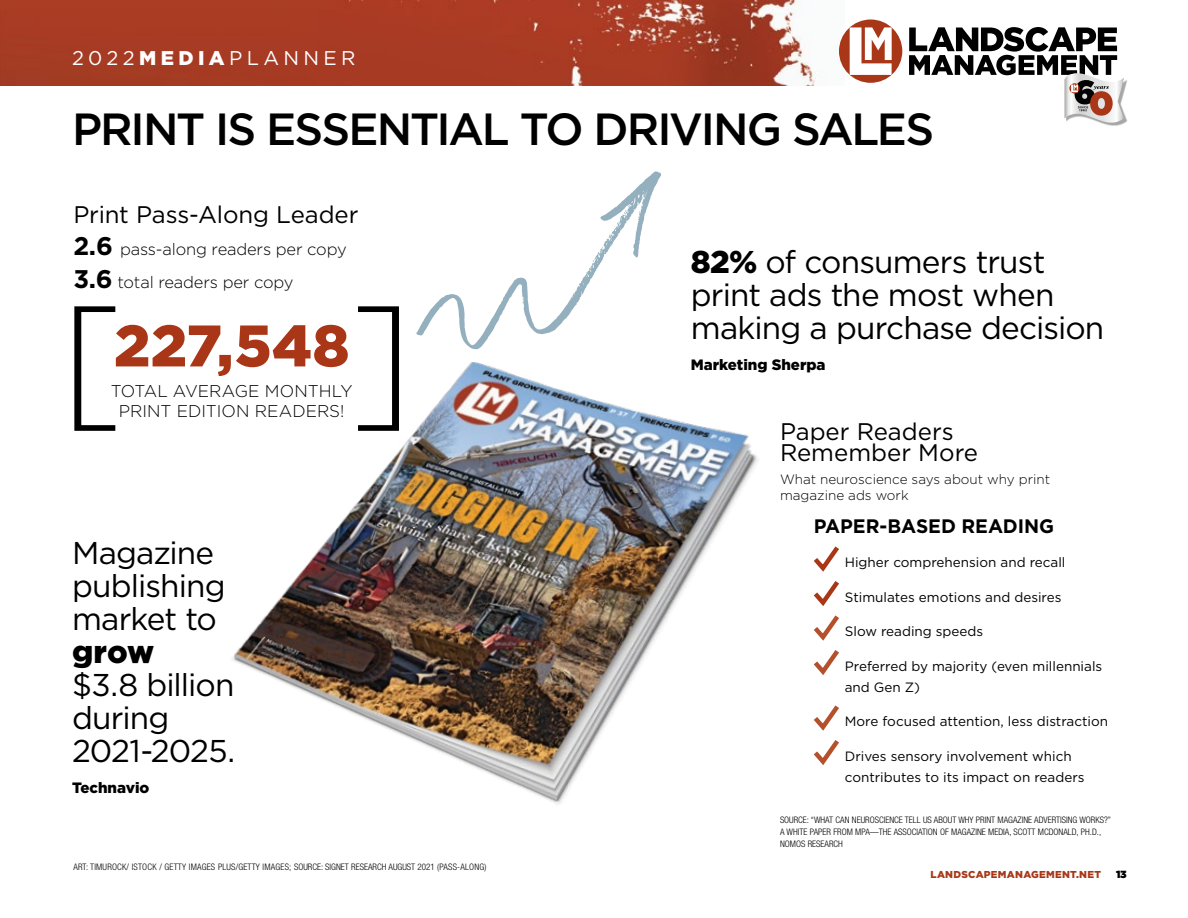
<style>
.page{position:relative;width:1188px;height:918px;background:#fff}
.page>*{position:absolute;margin:0;border:0;box-sizing:border-box;transform-origin:0 0}
.t1{font:300 150px "Gotham";color:#000}
.t2{font:900 58.5px "Gotham";letter-spacing:.005em;color:#a93717}
.t3{font:500 45px "Gotham";letter-spacing:-.045em;color:#000}
.t4{font:31.5px/33px "Gotham";letter-spacing:-.025em;color:#000}
.t5{font:900 31.5px "Gotham";color:#000}
.t6{font:24px/21px "Gotham";color:#000}
.t7{font:19.8px "Gotham";letter-spacing:.22em;color:#fff}
.t8{font:700 19.5px "Gotham";letter-spacing:-.005em;color:#000}
.t9{font:300 16.95px/20.4px "Gotham";color:#000;text-align:center}
.t10{font:300 16.5px/33px "Gotham";letter-spacing:-.01em;color:#000}
.t11{font:900 15px "Gotham";color:#000}
.t12{font:13.5px/21px "Gotham";color:#000}
.t13{font:300 13.5px/16.5px "Gotham";color:#000}
.t14{font:900 10.35px "Gotham";color:#000}
.t15{font:900 10.05px "Gotham";letter-spacing:.025em;color:#a93717}
.t16{font:300 condensed 9px/12px "Helvetica Neue LT Std";color:#000}
.t17{font:300 condensed 9px "Helvetica Neue LT Std";letter-spacing:.02em;color:#000}
.s1{font-weight:900}
.s2{font-weight:700;font-size:25.5px}
</style>
<div class="page">
<img style="left:0;top:0;width:845px;height:86px">
<div style="left:839px;top:20px;width:63px;height:63px;background:#a93717;border-radius:50%"></div>
<svg style="left:850px;top:27px;width:42px;height:48px"></svg>
<div style="left:1066px;top:75px;width:61px;height:51px;background:#000;opacity:.35"></div>
<svg style="left:909px;top:27px;width:215px;height:99px"></svg>
<svg style="left:416px;top:171px;width:245px;height:178px"></svg>
<img style="left:233px;top:362px;width:524px;height:442px">
<svg style="left:813px;top:546px;width:26px;height:129px"></svg>
<svg style="left:813px;top:705px;width:26px;height:60px"></svg>
<h3 class="t7" style="left:72px;top:45px;width:285px">2022<span class="s1">MEDIA</span>PLANNER</h3>
<h3 class="t3" style="left:72px;top:100px;width:864px">PRINT IS ESSENTIAL TO DRIVING SALES</h3>
<h3 class="t6" style="left:73px;top:204px;width:287px">Print Pass-Along Leader</h3>
<p class="t10" style="left:73px;top:232px;width:275px"><span class="s2">2.6</span> pass-along readers per copy<br><span class="s2">3.6</span> total readers per copy</p>
<h1 class="t1" style="left:60px;top:263px;width:66px">[</h1>
<h1 class="t1" style="left:349px;top:263px;width:66px">]</h1>
<h2 class="t2" style="left:114px;top:305px;width:237px">227,548</h2>
<p class="t9" style="left:111px;top:380px;width:243px">TOTAL AVERAGE MONTHLY<br>PRINT EDITION READERS!</p>
<h3 class="t4" style="left:72px;top:536px;width:155px">Magazine publishing market to</h3>
<h3 class="t5" style="left:72px;top:630px;width:84px">grow</h3>
<h3 class="t4" style="left:72px;top:668px;width:165px">$3.8 billion during<br>2021-2025.</h3>
<p class="t11" style="left:72px;top:777px;width:79px">Technavio</p>
<p class="t17" style="left:73px;top:862px;width:415px">ART: TIMUROCK/ ISTOCK / GETTY IMAGES PLUS/GETTY IMAGES; SOURCE: SIGNET RESEARCH AUGUST 2021 (PASS-ALONG)</p>
<h3 class="t4" style="left:691px;top:245px;width:415px"><span class="s1">82%</span> of consumers trust print ads the most when making a purchase decision</h3>
<p class="t11" style="left:691px;top:354px;width:136px">Marketing Sherpa</p>
<h3 class="t6" style="left:780px;top:420px;width:200px">Paper Readers<br>Remember More</h3>
<p class="t13" style="left:780px;top:471px;width:272px">What neuroscience says about why print magazine ads work</p>
<h3 class="t8" style="left:814px;top:513px;width:242px">PAPER-BASED READING</h3>
<p class="t12" style="left:845px;top:552px;width:222px">Higher comprehension and recall</p>
<p class="t12" style="left:845px;top:586px;width:218px">Stimulates emotions and desires</p>
<p class="t12" style="left:845px;top:621px;width:140px">Slow reading speeds</p>
<p class="t12" style="left:845px;top:655px;width:259px">Preferred by majority (even millennials and Gen Z)</p>
<p class="t12" style="left:845px;top:711px;width:265px">More focused attention, less distraction</p>
<p class="t12" style="left:845px;top:745px;width:241px">Drives sensory involvement which contributes to its impact on readers</p>
<p class="t16" style="left:780px;top:814px;width:333px">SOURCE: “WHAT CAN NEUROSCIENCE TELL US ABOUT WHY PRINT MAGAZINE ADVERTISING WORKS?”<br>A WHITE PAPER FROM MPA—THE ASSOCIATION OF MAGAZINE MEDIA, SCOTT MCDONALD, PH.D.,<br>NOMOS RESEARCH</p>
<p class="t15" style="left:931px;top:868px;width:172px">LANDSCAPEMANAGEMENT.NET</p>
<p class="t14" style="left:1116px;top:867px;width:12px">13</p>
</div>
